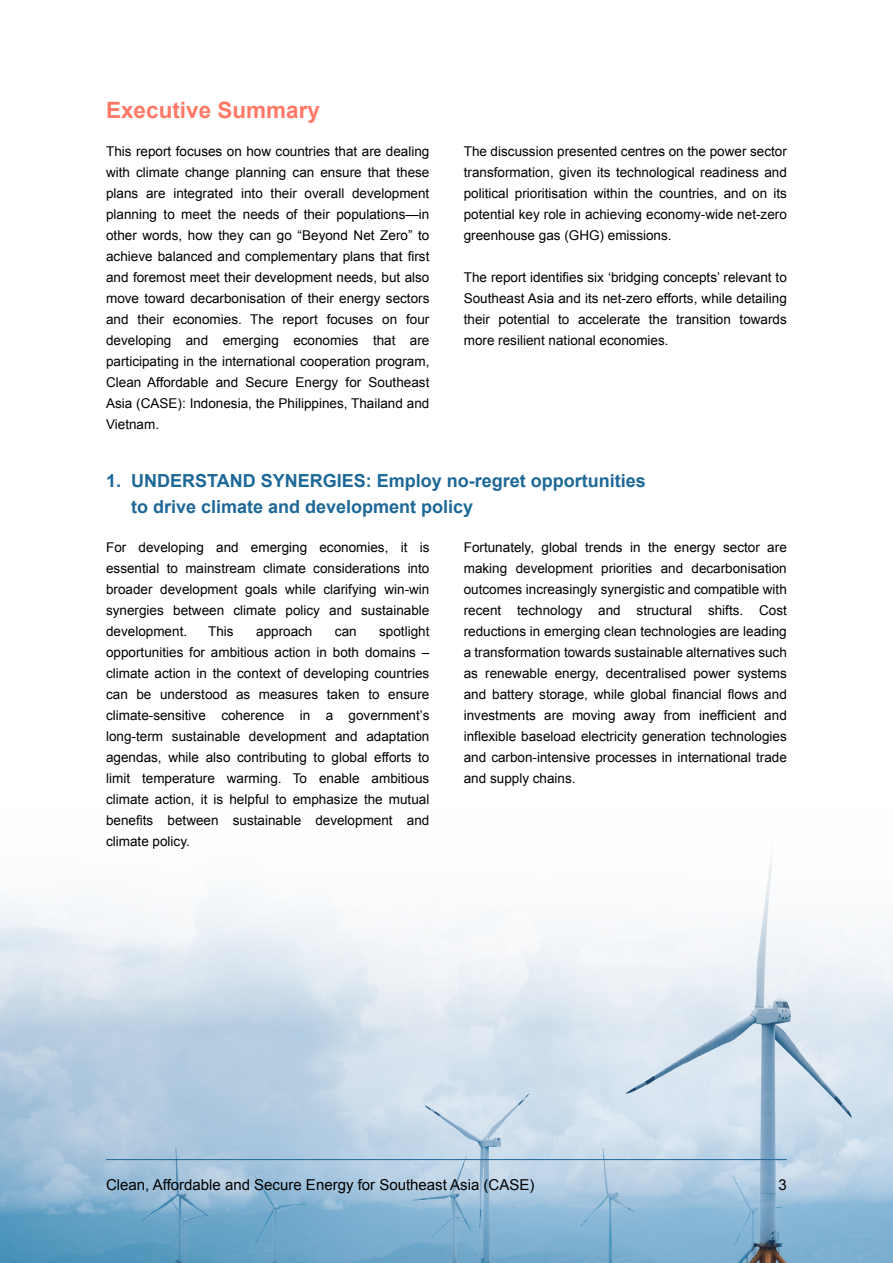
<style>
.page{position:relative;width:893px;height:1263px;background:#fff}
.page>*{position:absolute;margin:0;border:0;box-sizing:border-box;transform-origin:0 0}
.t1{font:700 22.5px "Arial";color:#ff7967}
.t2{font:700 18px/26.1px "Arial";color:#1d6897}
.t3{font:15px "Arial";color:#000}
.t4{font:13.5px/21px "Arial";color:#000;text-align:justify}
</style>
<div class="page">
<img style="left:0;top:1029px;width:893px;height:234px">
<svg style="left:0;top:859px;width:893px;height:170px"></svg>
<hr style="left:106px;top:1159px;width:681px;height:1px;background:#1d6897">
<h1 class="t1" style="left:106px;top:95px;width:215px">Executive Summary</h1>
<p class="t4" style="left:106px;top:141px;width:325px">This report focuses on how countries that are dealing with climate change planning can ensure that these plans are integrated into their overall development planning to meet the needs of their populations—in other words, how they can go “Beyond Net Zero” to achieve balanced and complementary plans that first and foremost meet their development needs, but also move toward decarbonisation of their energy sectors and their economies. The report focuses on four developing and emerging economies that are participating in the international cooperation program, Clean Affordable and Secure Energy for Southeast Asia (CASE): Indonesia, the Philippines, Thailand and Vietnam.</p>
<p class="t4" style="left:464px;top:141px;width:325px">The discussion presented centres on the power sector transformation, given its technological readiness and political prioritisation within the countries, and on its potential key role in achieving economy-wide net-zero greenhouse gas (GHG) emissions.</p>
<p class="t4" style="left:464px;top:267px;width:325px">The report identifies six ‘bridging concepts’ relevant to Southeast Asia and its net-zero efforts, while detailing their potential to accelerate the transition towards more resilient national economies.</p>
<h2 class="t2" style="left:131px;top:468px;width:516px;text-indent:-25px">1. UNDERSTAND SYNERGIES: Employ no-regret opportunities to drive climate and development policy</h2>
<p class="t4" style="left:106px;top:537px;width:325px">For developing and emerging economies, it is essential to mainstream climate considerations into broader development goals while clarifying win-win synergies between climate policy and sustainable development.</p>
<p class="t4" style="left:464px;top:537px;width:325px">Fortunately, global trends in the energy sector are making development priorities and decarbonisation outcomes increasingly synergistic and compatible with recent technology and structural shifts. Cost reductions in emerging clean technologies are leading a transformation towards sustainable alternatives such as renewable energy, decentralised power systems and battery storage, while global financial flows and investments are moving away from inefficient and inflexible baseload electricity generation technologies and carbon-intensive processes in international trade and supply chains.</p>
<p class="t4" style="left:106px;top:621px;width:325px;text-indent:273px">spotlight opportunities for ambitious action in both domains – climate action in the context of developing countries can be understood as measures taken to ensure climate-sensitive coherence in a government’s long-term sustainable development and adaptation agendas, while also contributing to global efforts to limit temperature warming. To enable ambitious climate action, it is helpful to emphasize the mutual benefits between sustainable development and climate policy.</p>
<p class="t4" style="left:208px;top:621px;width:27px">This</p>
<p class="t4" style="left:256px;top:621px;width:58px">approach</p>
<p class="t4" style="left:335px;top:621px;width:23px">can</p>
<p class="t3" style="left:106px;top:1175px;width:430px">Clean, Affordable and Secure Energy for Southeast Asia (CASE)</p>
<p class="t3" style="left:778px;top:1175px;width:10px">3</p>
</div>
